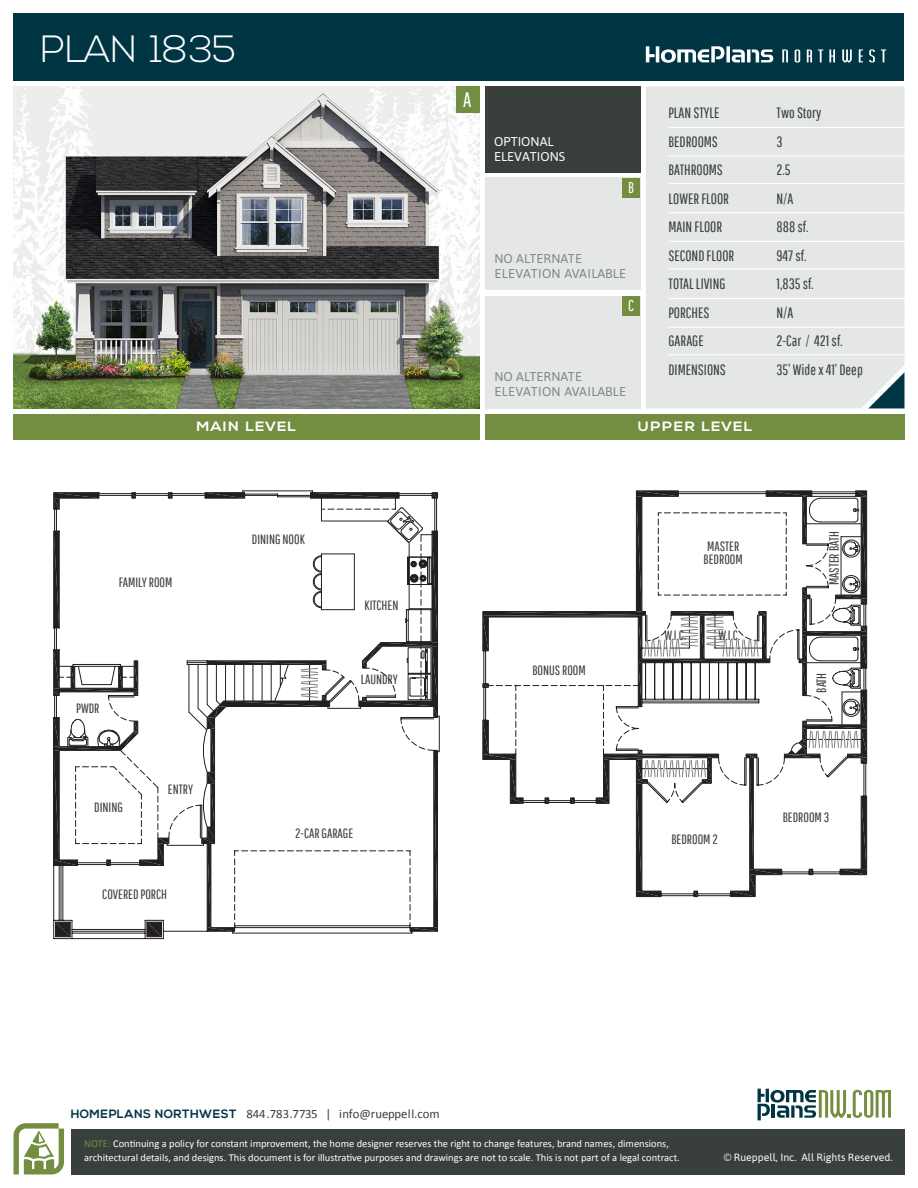
<style>
.page{position:relative;width:918px;height:1188px;background:#fff}
.page>*{position:absolute;margin:0;border:0;box-sizing:border-box;transform-origin:0 0}
.t1{font:300 37.95px "Nexa";letter-spacing:-.005em;color:#fff}
.t2{font:20.85px "Pathway Gothic One";color:#fff}
.t3{font:15.6px "Pathway Gothic One";color:#fff}
.t4{font:15px "Pathway Gothic One";color:#393f3d}
.t5{font:13.5px/13.5px "Pathway Gothic One";color:#393f3d}
.t6{font:700 13.5px "Nexa";letter-spacing:.09em;color:#fff;scale:1.11 1}
.t7{font:700 13.5px "Nexa";letter-spacing:.06em;color:#fff;scale:1.11 1}
.t8{font:12.75px "Calibri";color:#393f3d}
.t9{font:12.75px "Asap";letter-spacing:.02em;color:#808784}
.t10{font:12.75px "Asap";color:#808784}
.t11{font:12.75px "Asap";color:#fff}
.t12{font:10.5px/13.5px "Calibri";color:#fff}
.t13{font:10.5px "Asap";color:#fff}
.s1{font-family:"Nexa";font-weight:700;font-size:12px;color:#003644}
.s2{color:#738e41}
</style>
<div class="page">
<div style="left:14px;top:14px;width:890px;height:67px;background:#003644"></div>
<div style="left:71px;top:1129px;width:833px;height:45px;background:#393f3d"></div>
<svg style="left:14px;top:1123px;width:50px;height:52px"></svg>
<svg style="left:758px;top:1089px;width:133px;height:31px"></svg>
<div style="left:485px;top:177px;width:155px;height:113px;background:#e5e7e7"></div>
<div style="left:485px;top:296px;width:155px;height:113px;background:#e5e7e7"></div>
<img style="left:14px;top:86px;width:466px;height:322px">
<div style="left:485px;top:86px;width:155px;height:87px;background:#393f3d"></div>
<div style="left:456px;top:86px;width:23px;height:27px;background:#738e41"></div>
<div style="left:622px;top:178px;width:18px;height:20px;background:#738e41"></div>
<div style="left:646px;top:86px;width:258px;height:322px;background:#e5e7e7"></div>
<hr style="left:669px;top:127px;width:240px;height:1px;background:#fff">
<hr style="left:669px;top:156px;width:240px;height:1px;background:#fff">
<hr style="left:669px;top:183px;width:236px;height:1px;background:#fff">
<svg style="left:868px;top:372px;width:36px;height:36px"></svg>
<hr style="left:669px;top:212px;width:240px;height:1px;background:#fff">
<hr style="left:669px;top:241px;width:240px;height:1px;background:#fff">
<hr style="left:669px;top:268px;width:236px;height:1px;background:#fff">
<hr style="left:669px;top:298px;width:240px;height:1px;background:#fff">
<hr style="left:669px;top:327px;width:240px;height:1px;background:#fff">
<hr style="left:669px;top:354px;width:236px;height:1px;background:#fff">
<div style="left:622px;top:296px;width:18px;height:19px;background:#738e41"></div>
<div style="left:485px;top:414px;width:419px;height:25px;background:#738e41"></div>
<div style="left:14px;top:414px;width:466px;height:25px;background:#738e41"></div>
<svg style="left:818px;top:49px;width:5px;height:13px"></svg>
<svg style="left:842px;top:49px;width:10px;height:13px"></svg>
<svg style="left:869px;top:49px;width:6px;height:14px"></svg>
<svg style="left:795px;top:49px;width:5px;height:14px"></svg>
<svg style="left:807px;top:49px;width:5px;height:13px"></svg>
<svg style="left:829px;top:49px;width:6px;height:13px"></svg>
<svg style="left:859px;top:49px;width:4px;height:13px"></svg>
<svg style="left:782px;top:49px;width:6px;height:13px"></svg>
<svg style="left:881px;top:49px;width:5px;height:13px"></svg>
<svg style="left:646px;top:46px;width:127px;height:17px"></svg>
<svg style="left:53px;top:490px;width:385px;height:447px"></svg>
<svg style="left:483px;top:491px;width:384px;height:406px"></svg>
<p class="t1" style="left:40px;top:28px;width:197px">PLAN 1835</p>
<p class="t2" style="left:463px;top:87px;width:10px">A</p>
<p class="t11" style="left:494px;top:134px;width:61px">OPTIONAL</p>
<p class="t11" style="left:494px;top:149px;width:73px">ELEVATIONS</p>
<p class="t3" style="left:628px;top:178px;width:7px">B</p>
<p class="t10" style="left:495px;top:251px;width:89px">NO ALTERNATE</p>
<p class="t9" style="left:495px;top:266px;width:133px">ELEVATION AVAILABLE</p>
<p class="t3" style="left:628px;top:296px;width:7px">C</p>
<p class="t10" style="left:495px;top:369px;width:89px">NO ALTERNATE</p>
<p class="t9" style="left:495px;top:384px;width:133px">ELEVATION AVAILABLE</p>
<p class="t4" style="left:669px;top:104px;width:53px">PLAN STYLE</p>
<p class="t4" style="left:777px;top:104px;width:46px">Two Story</p>
<p class="t4" style="left:669px;top:132px;width:51px">BEDROOMS</p>
<p class="t4" style="left:777px;top:132px;width:8px">3</p>
<p class="t4" style="left:669px;top:161px;width:56px">BATHROOMS</p>
<p class="t4" style="left:777px;top:161px;width:16px">2.5</p>
<p class="t4" style="left:669px;top:189px;width:62px">LOWER FLOOR</p>
<p class="t4" style="left:777px;top:189px;width:19px">N/A</p>
<p class="t4" style="left:669px;top:218px;width:55px">MAIN FLOOR</p>
<p class="t4" style="left:777px;top:218px;width:33px">888 sf.</p>
<p class="t4" style="left:669px;top:246px;width:67px">SECOND FLOOR</p>
<p class="t4" style="left:777px;top:246px;width:31px">947 sf.</p>
<p class="t4" style="left:669px;top:275px;width:59px">TOTAL LIVING</p>
<p class="t4" style="left:777px;top:275px;width:39px">1,835 sf.</p>
<p class="t4" style="left:669px;top:303px;width:42px">PORCHES</p>
<p class="t4" style="left:777px;top:303px;width:19px">N/A</p>
<p class="t4" style="left:669px;top:332px;width:37px">GARAGE</p>
<p class="t4" style="left:777px;top:332px;width:68px">2-Car / 421 sf.</p>
<p class="t4" style="left:669px;top:360px;width:59px">DIMENSIONS</p>
<p class="t4" style="left:777px;top:360px;width:88px">35’ Wide x 41’ Deep</p>
<p class="t7" style="left:197px;top:419px;width:91px">MAIN LEVEL</p>
<p class="t6" style="left:638px;top:419px;width:105px">UPPER LEVEL</p>
<p class="t5" style="left:119px;top:575px;width:55px">FAMILY ROOM</p>
<p class="t5" style="left:76px;top:701px;width:25px">PWDR</p>
<p class="t5" style="left:168px;top:782px;width:27px">ENTRY</p>
<p class="t5" style="left:94px;top:800px;width:30px">DINING</p>
<p class="t5" style="left:102px;top:887px;width:66px">COVERED PORCH</p>
<p class="t5" style="left:252px;top:532px;width:54px">DINING NOOK</p>
<p class="t5" style="left:365px;top:598px;width:35px">KITCHEN</p>
<p class="t5" style="left:361px;top:672px;width:39px">LAUNDRY</p>
<p class="t5" style="left:295px;top:826px;width:60px">2-CAR GARAGE</p>
<p class="t5" style="left:532px;top:663px;width:55px">BONUS ROOM</p>
<p class="t5" style="left:704px;top:539px;width:41px">MASTER<br>BEDROOM</p>
<p class="t5" style="left:664px;top:628px;width:23px">W.I.C.</p>
<p class="t5" style="left:718px;top:628px;width:23px">W.I.C.</p>
<p class="t5" style="left:827px;top:585px;width:56px;rotate:-90deg">MASTER BATH</p>
<p class="t5" style="left:814px;top:693px;width:22px;rotate:-90deg">BATH</p>
<p class="t5" style="left:671px;top:832px;width:48px">BEDROOM 2</p>
<p class="t5" style="left:783px;top:811px;width:48px">BEDROOM 3</p>
<p class="t8" style="left:71px;top:1106px;width:370px"><span class="s1">HOMEPLANS NORTHWEST</span> 844.783.7735 | info@rueppell.com</p>
<p class="t12" style="left:84px;top:1137px;width:597px"><span class="s2">NOTE:</span> Continuing a policy for constant improvement, the home designer reserves the right to change features, brand names, dimensions, architectural details, and designs. This document is for illustrative purposes and drawings are not to scale. This is not part of a legal contract.</p>
<p class="t13" style="left:724px;top:1151px;width:170px">© Rueppell, Inc. All Rights Reserved.</p>
</div>
